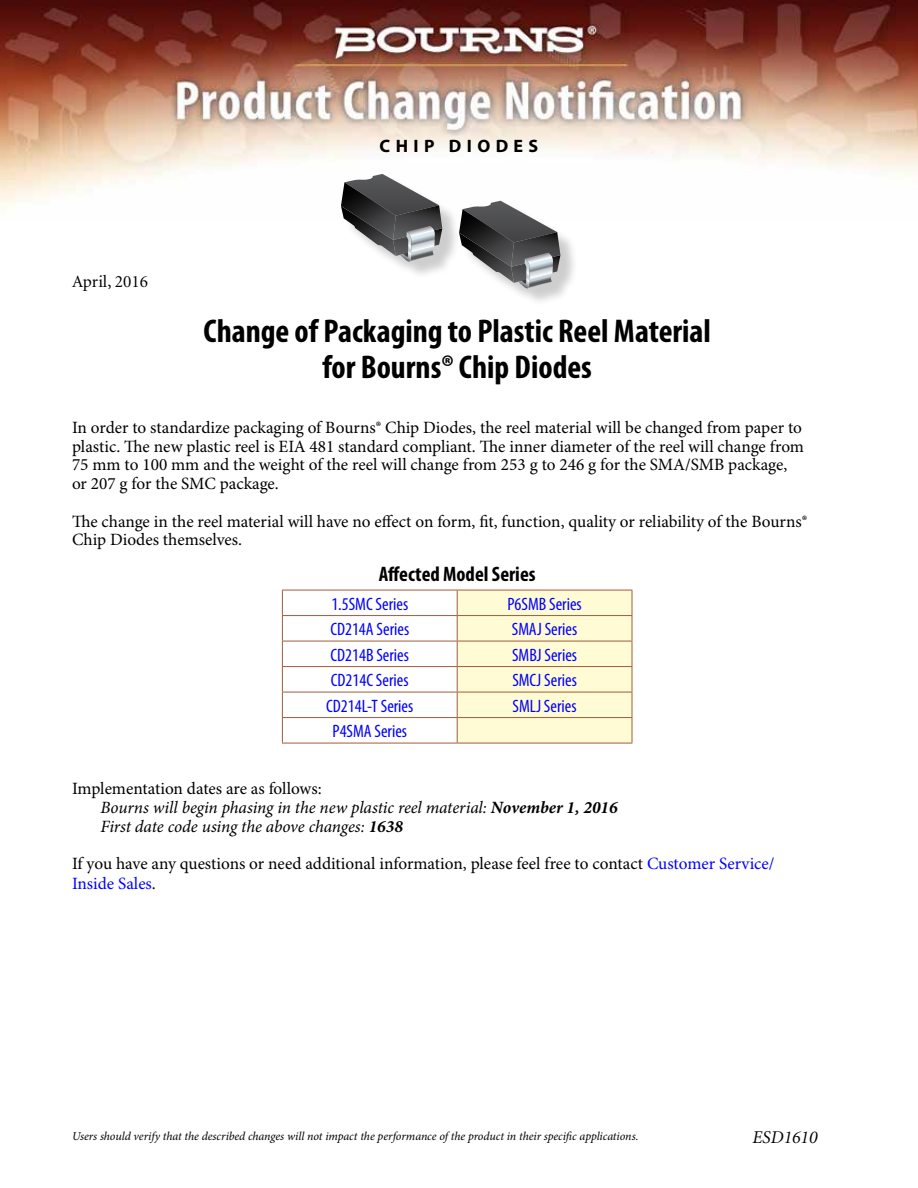
<style>
.page{position:relative;width:918px;height:1188px;background:#fff}
.page>*{position:absolute;margin:0;border:0;box-sizing:border-box;transform-origin:0 0}
.t1{font:700 condensed 33px/36px "Myriad Pro";color:#000;text-align:center}
.t2{font:700 condensed 21px "Myriad Pro";color:#000}
.t3{font:condensed 18px "Myriad Pro";color:#00f}
.t4{font:700 18px "Myriad Pro";letter-spacing:.3em;color:#000}
.t5{font:italic 18px "Minion";color:#000}
.t6{font:17.25px/18.8px "Minion Pro";color:#000}
.t7{font:italic 17.25px/18.8px "Minion Pro";letter-spacing:-.01em;color:#000}
.t8{font:17.25px "Minion";color:#000}
.t9{font:italic 12px "Minion Pro";letter-spacing:-.005em;color:#000}
.s1{font-style:normal}
.s2{font-weight:700}
.s3{color:#00f}
</style>
<div class="page">
<img style="left:0;top:0;width:918px;height:211px">
<hr style="left:282px;top:590px;width:175px;height:1px;background:#a05c3b">
<hr style="left:282px;top:615px;width:175px;height:1px;background:#a05c3b">
<hr style="left:282px;top:641px;width:175px;height:1px;background:#a05c3b">
<hr style="left:282px;top:666px;width:175px;height:1px;background:#a05c3b">
<hr style="left:282px;top:692px;width:175px;height:1px;background:#a05c3b">
<hr style="left:282px;top:717px;width:175px;height:1px;background:#a05c3b">
<svg style="left:282px;top:590px;width:1px;height:153px"></svg>
<svg style="left:457px;top:590px;width:176px;height:153px;background:#faf3cc"></svg>
<hr style="left:282px;top:743px;width:175px;height:1px;background:#a05c3b">
<hr style="left:457px;top:743px;width:175px;height:1px;background:#a05c3b">
<div style="left:344px;top:177px;width:117px;height:103px;background:#000;opacity:.2"></div>
<svg style="left:341px;top:174px;width:101px;height:88px"></svg>
<div style="left:462px;top:203px;width:117px;height:104px;background:#000;opacity:.2"></div>
<svg style="left:459px;top:201px;width:101px;height:87px"></svg>
<p class="t8" style="left:72px;top:273px;width:78px">April, 2016</p>
<p class="t4" style="left:380px;top:134px;width:160px">CHIP DIODES</p>
<h1 class="t1" style="left:203px;top:314px;width:509px">Change of Packaging to Plastic Reel Material for Bourns® Chip Diodes</h1>
<p class="t6" style="left:72px;top:419px;width:734px">In order to standardize packaging of Bourns® Chip Diodes, the reel material will be changed from paper to plastic. The new plastic reel is EIA 481 standard compliant. The inner diameter of the reel will change from 75 mm to 100 mm and the weight of the reel will change from 253 g to 246 g for the SMA/SMB package, or 207 g for the SMC package.</p>
<p class="t6" style="left:72px;top:513px;width:737px">The change in the reel material will have no effect on form, fit, function, quality or reliability of the Bourns®<br>Chip Diodes themselves.</p>
<p class="t2" style="left:379px;top:562px;width:158px">Affected Model Series</p>
<p class="t3" style="left:331px;top:593px;width:78px">1.5SMC Series</p>
<p class="t3" style="left:507px;top:593px;width:76px">P6SMB Series</p>
<p class="t3" style="left:330px;top:618px;width:80px">CD214A Series</p>
<p class="t3" style="left:512px;top:618px;width:67px">SMAJ Series</p>
<p class="t3" style="left:331px;top:644px;width:80px">CD214B Series</p>
<p class="t3" style="left:512px;top:644px;width:67px">SMBJ Series</p>
<p class="t3" style="left:331px;top:669px;width:79px">CD214C Series</p>
<p class="t3" style="left:512px;top:669px;width:66px">SMCJ Series</p>
<p class="t3" style="left:326px;top:695px;width:89px">CD214L-T Series</p>
<p class="t3" style="left:513px;top:695px;width:66px">SMLJ Series</p>
<p class="t3" style="left:332px;top:720px;width:76px">P4SMA Series</p>
<p class="t7" style="left:100px;top:780px;width:519px;text-indent:-28px"><span class="s1">Implementation dates are as follows:<br></span>Bourns will begin phasing in the new plastic reel material: <span class="s2">November 1, 2016<br></span>First date code using the above changes: <span class="s2">1638</span></p>
<p class="t6" style="left:72px;top:855px;width:704px;line-height:19.5px">If you have any questions or need additional information, please feel free to contact <span class="s3">Customer Service/<br>Inside Sales</span>.</p>
<p class="t9" style="left:72px;top:1128px;width:568px">Users should verify that the described changes will not impact the performance of the product in their specific applications.</p>
<p class="t5" style="left:753px;top:1128px;width:66px">ESD1610</p>
</div>
